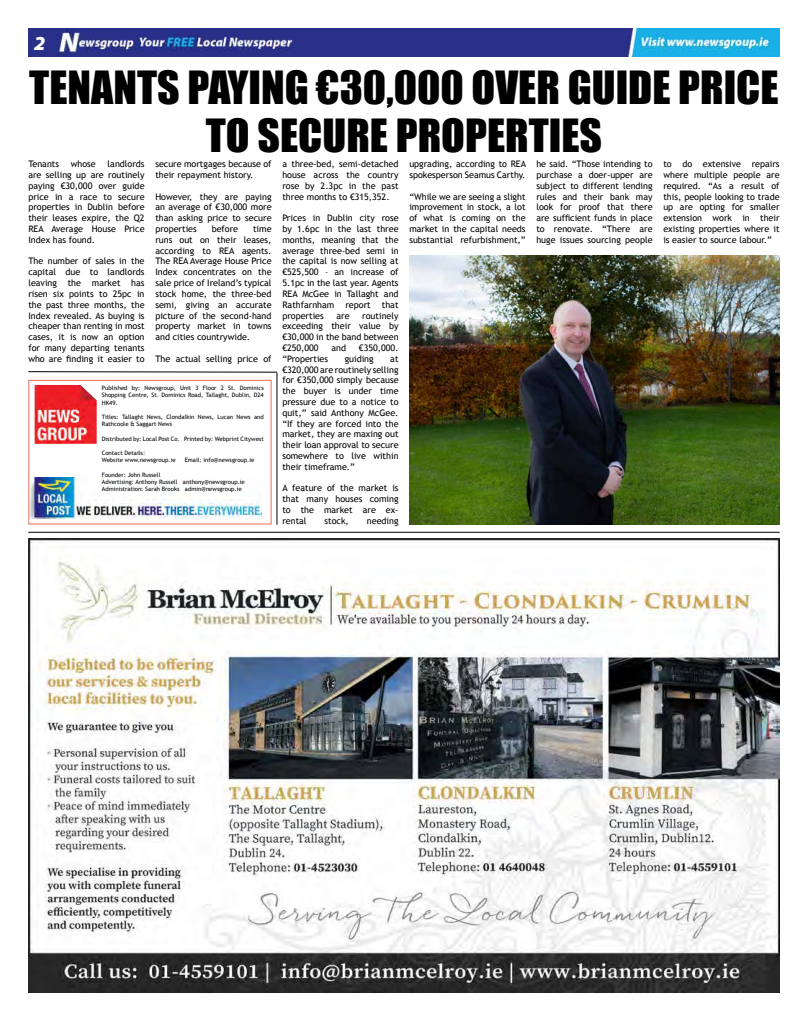
<style>
.page{position:relative;width:808px;height:1021px;background:#fff}
.page>*{position:absolute;margin:0;border:0;box-sizing:border-box;transform-origin:0 0}
.t1{font:42px/48px "Impact";color:#000;text-align:center;scale:1.04 1}
.t2{font:italic 900 20px "Myriad Pro";color:#fff}
.t3{font:9px/10.8px "Trebuchet MS";color:#000;text-align:justify}
.t4{font:6px/7.2px "Trebuchet MS";color:#000}
</style>
<div class="page">
<img style="left:31px;top:477px;width:231px;height:41px">
<div style="left:28px;top:380px;width:244px;height:144px;border:1px solid #ed6b58"></div>
<img style="left:35px;top:384px;width:62px;height:60px">
<img style="left:28px;top:28px;width:752px;height:29px">
<img style="left:28px;top:539px;width:752px;height:453px">
<hr style="left:28px;top:531px;width:752px;height:1px;background:#000">
<svg style="left:28px;top:371px;width:250px;height:2px"></svg>
<hr style="left:276px;top:372px;width:1px;height:152px;background:#000">
<img style="left:409px;top:255px;width:371px;height:269px">
<h2 class="t2" style="left:34px;top:30px;width:13px">2</h2>
<h1 class="t1" style="left:29px;top:62px;width:722px">TENANTS PAYING €30,000 OVER GUIDE PRICE<br>TO SECURE PROPERTIES</h1>
<p class="t3" style="left:28px;top:159px;width:32px">Tenants</p>
<p class="t3" style="left:71px;top:159px;width:26px">whose</p>
<p class="t3" style="left:28px;top:159px;width:118px;text-indent:79px">landlords are selling up are routinely paying €30,000 over guide price in a race to secure properties in Dublin before their leases expire, the Q2<br>REA Average House Price Index has found.</p>
<p class="t3" style="left:28px;top:256px;width:118px">The number of sales in the capital due to landlords leaving the market has risen six points to 25pc in the past three months, the Index revealed. As buying is cheaper than renting in most cases, it is now an option for many departing tenants who are finding it easier to</p>
<p class="t3" style="left:155px;top:159px;width:118px">secure mortgages because of their repayment history.</p>
<p class="t3" style="left:155px;top:191px;width:118px">However, they are paying an average of €30,000 more than asking price to secure properties</p>
<p class="t3" style="left:282px;top:159px;width:118px">a three-bed, semi-detached house across the country rose by 2.3pc in the past three months to €315,352.</p>
<p class="t3" style="left:282px;top:213px;width:118px">Prices in Dublin city rose by 1.6pc in the last three months, meaning that the average three-bed semi in the capital is now selling at €525,500 – an increase of 5.1pc in the last year. Agents REA McGee in Tallaght and Rathfarnham report that properties</p>
<p class="t3" style="left:409px;top:159px;width:118px">upgrading, according to REA spokesperson Seamus Carthy.</p>
<p class="t3" style="left:409px;top:191px;width:118px">“While we are seeing a slight improvement in stock, a lot of what is coming on the market in the capital needs substantial refurbishment,”</p>
<p class="t3" style="left:536px;top:159px;width:118px">he said. “Those intending to purchase a doer-upper are subject to different lending rules and their bank may look for proof that there are sufficient funds in place to renovate. “There are huge issues sourcing people</p>
<p class="t3" style="left:663px;top:159px;width:118px">to do extensive repairs where multiple people are required. “As a result of this, people looking to trade up are opting for smaller extension work in their existing properties where it is easier to source labour.”</p>
<p class="t3" style="left:212px;top:223px;width:28px">before</p>
<p class="t3" style="left:155px;top:223px;width:118px;text-indent:98px">time runs out on their leases, according to REA agents.<br>The REA Average House Price Index concentrates on the sale price of Ireland’s typical stock home, the three-bed semi, giving an accurate picture of the second-hand property market in towns and cities countrywide.</p>
<p class="t3" style="left:155px;top:353px;width:118px">The actual selling price of</p>
<p class="t3" style="left:282px;top:310px;width:118px;text-indent:80px">routinely exceeding their value by €30,000 in the band between €250,000</p>
<p class="t3" style="left:336px;top:310px;width:15px">are</p>
<p class="t3" style="left:331px;top:342px;width:16px">and</p>
<p class="t3" style="left:359px;top:342px;width:41px">€350,000.</p>
<p class="t3" style="left:282px;top:353px;width:47px">“Properties</p>
<p class="t3" style="left:345px;top:353px;width:31px">guiding</p>
<p class="t3" style="left:282px;top:353px;width:118px;text-indent:108px">at €320,000 are routinely selling for €350,000 simply because the buyer is under time pressure due to a notice to quit,” said Anthony McGee. “If they are forced into the market, they are maxing out their loan approval to secure somewhere to live within their timeframe.”</p>
<p class="t3" style="left:282px;top:483px;width:118px">A feature of the market is that many houses coming to the market are ex&shy;rental</p>
<p class="t4" style="left:102px;top:384px;width:163px;text-align:justify">Published by: Newsgroup, Unit 3 Floor 2 St. Dominics Shopping Centre, St. Dominics Road, Tallaght, Dublin, D24<br>HK49.</p>
<p class="t4" style="left:102px;top:413px;width:163px">Titles: Tallaght News, Clondalkin News, Lucan News and<br>Rathcoole &amp; Saggart News</p>
<p class="t4" style="left:102px;top:435px;width:163px">Distributed by: Local Post Co. Printed by: Webprint Citywest</p>
<p class="t4" style="left:102px;top:449px;width:75px">Contact Details:<br>Website www.newsgroup.ie</p>
<p class="t4" style="left:185px;top:456px;width:71px">Email: info@newsgroup.ie</p>
<p class="t4" style="left:102px;top:471px;width:145px">Founder: John Russell<br>Advertising: Anthony Russell anthony@newsgroup.ie<br>Administration: Sarah Brooks admin@newsgroup.ie</p>
<p class="t3" style="left:325px;top:515px;width:26px">stock,</p>
<p class="t3" style="left:367px;top:515px;width:33px">needing</p>
</div>
